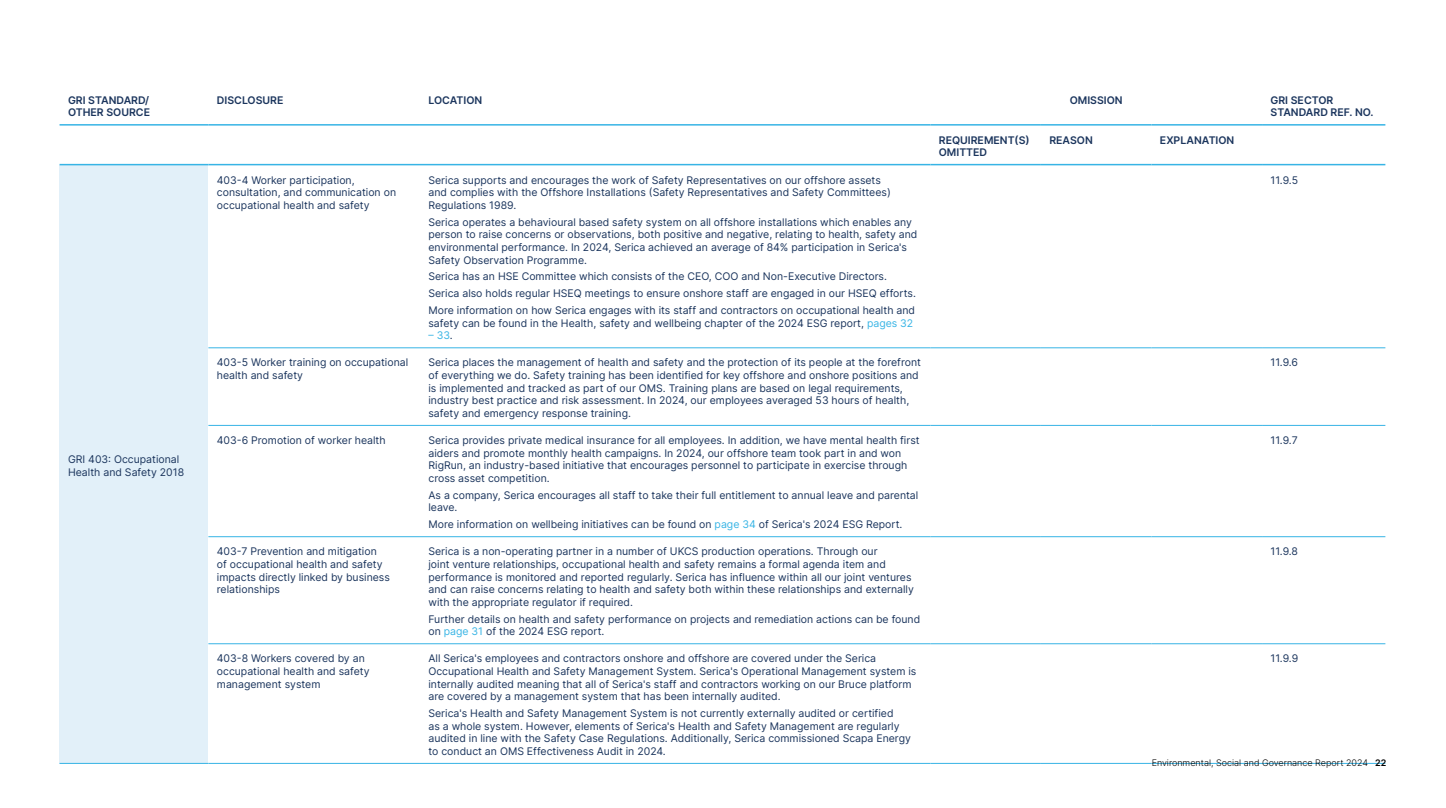
<style>
.page{position:relative;width:1446px;height:808px;background:#fff}
.page>*{position:absolute;margin:0;border:0;box-sizing:border-box;transform-origin:0 0}
.t1{font:10.5px/12.6px "Inter";color:#1b355d}
.t2{font:600 10.5px/12.6px "Inter";color:#1b355d}
.t3{font:10.5px "Inter";color:#37b4e5}
.t4{font:300 9px "Inter";color:#000}
.s1{color:#37b4e5}
.s2{color:#1b355d}
.s3{font-weight:600}
</style>
<div class="page">
<div style="left:60px;top:165px;width:148px;height:598px;background:#e2f0f9"></div>
<hr style="left:60px;top:124px;width:148px;height:2px;background:#37b4e5">
<hr style="left:60px;top:164px;width:148px;height:1px;background:#37b4e5">
<hr style="left:208px;top:124px;width:212px;height:2px;background:#37b4e5">
<hr style="left:208px;top:164px;width:212px;height:1px;background:#37b4e5">
<hr style="left:420px;top:124px;width:510px;height:2px;background:#37b4e5">
<hr style="left:420px;top:164px;width:510px;height:1px;background:#37b4e5">
<hr style="left:930px;top:164px;width:111px;height:1px;background:#37b4e5">
<hr style="left:1041px;top:164px;width:110px;height:1px;background:#37b4e5">
<hr style="left:1151px;top:164px;width:111px;height:1px;background:#37b4e5">
<hr style="left:1262px;top:124px;width:123px;height:2px;background:#37b4e5">
<hr style="left:1262px;top:164px;width:123px;height:1px;background:#37b4e5">
<hr style="left:930px;top:124px;width:111px;height:2px;background:#37b4e5">
<hr style="left:1041px;top:124px;width:110px;height:2px;background:#37b4e5">
<hr style="left:1151px;top:124px;width:111px;height:2px;background:#37b4e5">
<hr style="left:208px;top:347px;width:212px;height:1px;background:#37b4e5">
<hr style="left:420px;top:347px;width:510px;height:1px;background:#37b4e5">
<hr style="left:930px;top:347px;width:111px;height:1px;background:#37b4e5">
<hr style="left:1041px;top:347px;width:110px;height:1px;background:#37b4e5">
<hr style="left:1151px;top:347px;width:111px;height:1px;background:#37b4e5">
<hr style="left:1262px;top:347px;width:123px;height:1px;background:#37b4e5">
<hr style="left:208px;top:536px;width:212px;height:1px;background:#37b4e5">
<hr style="left:420px;top:536px;width:510px;height:1px;background:#37b4e5">
<hr style="left:930px;top:536px;width:111px;height:1px;background:#37b4e5">
<hr style="left:1041px;top:536px;width:110px;height:1px;background:#37b4e5">
<hr style="left:1151px;top:536px;width:111px;height:1px;background:#37b4e5">
<hr style="left:1262px;top:536px;width:123px;height:1px;background:#37b4e5">
<hr style="left:60px;top:763px;width:148px;height:1px;background:#37b4e5">
<hr style="left:208px;top:425px;width:212px;height:1px;background:#37b4e5">
<hr style="left:420px;top:425px;width:510px;height:1px;background:#37b4e5">
<hr style="left:930px;top:425px;width:111px;height:1px;background:#37b4e5">
<hr style="left:1041px;top:425px;width:110px;height:1px;background:#37b4e5">
<hr style="left:1151px;top:425px;width:111px;height:1px;background:#37b4e5">
<hr style="left:1262px;top:425px;width:123px;height:1px;background:#37b4e5">
<hr style="left:208px;top:643px;width:212px;height:1px;background:#37b4e5">
<hr style="left:420px;top:643px;width:510px;height:1px;background:#37b4e5">
<hr style="left:930px;top:643px;width:111px;height:1px;background:#37b4e5">
<hr style="left:1041px;top:643px;width:110px;height:1px;background:#37b4e5">
<hr style="left:1151px;top:643px;width:111px;height:1px;background:#37b4e5">
<hr style="left:1262px;top:643px;width:123px;height:1px;background:#37b4e5">
<hr style="left:208px;top:763px;width:212px;height:1px;background:#37b4e5">
<hr style="left:420px;top:763px;width:510px;height:1px;background:#37b4e5">
<hr style="left:930px;top:763px;width:111px;height:1px;background:#37b4e5">
<hr style="left:1041px;top:763px;width:110px;height:1px;background:#37b4e5">
<hr style="left:1151px;top:763px;width:111px;height:1px;background:#37b4e5">
<hr style="left:1262px;top:763px;width:123px;height:1px;background:#37b4e5">
<p class="t2" style="left:68px;top:93px;width:84px">GRI STANDARD/<br>OTHER SOURCE</p>
<p class="t2" style="left:217px;top:93px;width:68px">DISCLOSURE</p>
<p class="t2" style="left:428px;top:93px;width:55px">LOCATION</p>
<p class="t2" style="left:1069px;top:93px;width:54px">OMISSION</p>
<p class="t2" style="left:1270px;top:93px;width:104px">GRI SECTOR<br>STANDARD REF. NO.</p>
<p class="t2" style="left:939px;top:133px;width:92px">REQUIREMENT(S)<br>OMITTED</p>
<p class="t2" style="left:1049px;top:133px;width:45px">REASON</p>
<p class="t2" style="left:1160px;top:133px;width:76px">EXPLANATION</p>
<p class="t1" style="left:68px;top:453px;width:118px">GRI 403: Occupational<br>Health and Safety 2018</p>
<p class="t1" style="left:217px;top:173px;width:181px">403-4 Worker participation, consultation, and communication on occupational health and safety</p>
<p class="t1" style="left:428px;top:173px;width:464px">Serica supports and encourages the work of Safety Representatives on our offshore assets and complies with the Offshore Installations (Safety Representatives and Safety Committees)<br>Regulations 1989.</p>
<p class="t1" style="left:428px;top:215px;width:490px">Serica operates a behavioural based safety system on all offshore installations which enables any person to raise concerns or observations, both positive and negative, relating to health, safety and environmental performance. In 2024, Serica achieved an average of 84% participation in Serica's Safety Observation Programme.</p>
<p class="t1" style="left:428px;top:268px;width:489px;line-height:16.8px">Serica has an HSE Committee which consists of the CEO, COO and Non-Executive Directors.<br>Serica also holds regular HSEQ meetings to ensure onshore staff are engaged in our HSEQ efforts.<br>More information on how Serica engages with its staff and contractors on occupational health and</p>
<p class="t1" style="left:428px;top:316px;width:486px">safety can be found in the Health, safety and wellbeing chapter of the 2024 ESG report, <span class="s1">pages 32</span></p>
<p class="t3" style="left:428px;top:328px;width:26px">– 33<span class="s2">.</span></p>
<p class="t1" style="left:1270px;top:173px;width:29px">11.9.5</p>
<p class="t1" style="left:217px;top:356px;width:193px">403-5 Worker training on occupational health and safety</p>
<p class="t1" style="left:428px;top:356px;width:494px">Serica places the management of health and safety and the protection of its people at the forefront of everything we do. Safety training has been identified for key offshore and onshore positions and is implemented and tracked as part of our OMS. Training plans are based on legal requirements, industry best practice and risk assessment. In 2024, our employees averaged 53 hours of health, safety and emergency response training.</p>
<p class="t1" style="left:1270px;top:356px;width:29px">11.9.6</p>
<p class="t1" style="left:217px;top:434px;width:170px">403-6 Promotion of worker health</p>
<p class="t1" style="left:428px;top:434px;width:493px">Serica provides private medical insurance for all employees. In addition, we have mental health first aiders and promote monthly health campaigns. In 2024, our offshore team took part in and won RigRun, an industry-based initiative that encourages personnel to participate in exercise through cross asset competition.</p>
<p class="t1" style="left:428px;top:488px;width:491px">As a company, Serica encourages all staff to take their full entitlement to annual leave and parental leave.</p>
<p class="t1" style="left:428px;top:518px;width:475px">More information on wellbeing initiatives can be found on <span class="s1">page 34</span> of Serica's 2024 ESG Report.</p>
<p class="t1" style="left:1270px;top:434px;width:29px">11.9.7</p>
<p class="t1" style="left:217px;top:545px;width:175px">403-7 Prevention and mitigation<br>of occupational health and safety impacts directly linked by business relationships</p>
<p class="t1" style="left:428px;top:545px;width:487px">Serica is a non-operating partner in a number of UKCS production operations. Through our<br>joint venture relationships, occupational health and safety remains a formal agenda item and performance is monitored and reported regularly. Serica has influence within all our joint ventures and can raise concerns relating to health and safety both within these relationships and externally with the appropriate regulator if required.</p>
<p class="t1" style="left:428px;top:612px;width:493px">Further details on health and safety performance on projects and remediation actions can be found on <span class="s1">page 31</span> of the 2024 ESG report.</p>
<p class="t1" style="left:217px;top:652px;width:154px">403-8 Workers covered by an occupational health and safety management system</p>
<p class="t1" style="left:428px;top:652px;width:489px">All Serica's employees and contractors onshore and offshore are covered under the Serica Occupational Health and Safety Management System. Serica's Operational Management system is internally audited meaning that all of Serica's staff and contractors working on our Bruce platform are covered by a management system that has been internally audited.</p>
<p class="t1" style="left:428px;top:707px;width:484px">Serica's Health and Safety Management System is not currently externally audited or certified<br>as a whole system. However, elements of Serica's Health and Safety Management are regularly audited in line with the Safety Case Regulations. Additionally, Serica commissioned Scapa Energy to conduct an OMS Effectiveness Audit in 2024.</p>
<p class="t1" style="left:1270px;top:545px;width:29px">11.9.8</p>
<p class="t1" style="left:1270px;top:652px;width:29px">11.9.9</p>
<p class="t4" style="left:1151px;top:756px;width:236px">Environmental, Social and Governance Report 2024 <span class="s3">22</span></p>
</div>
